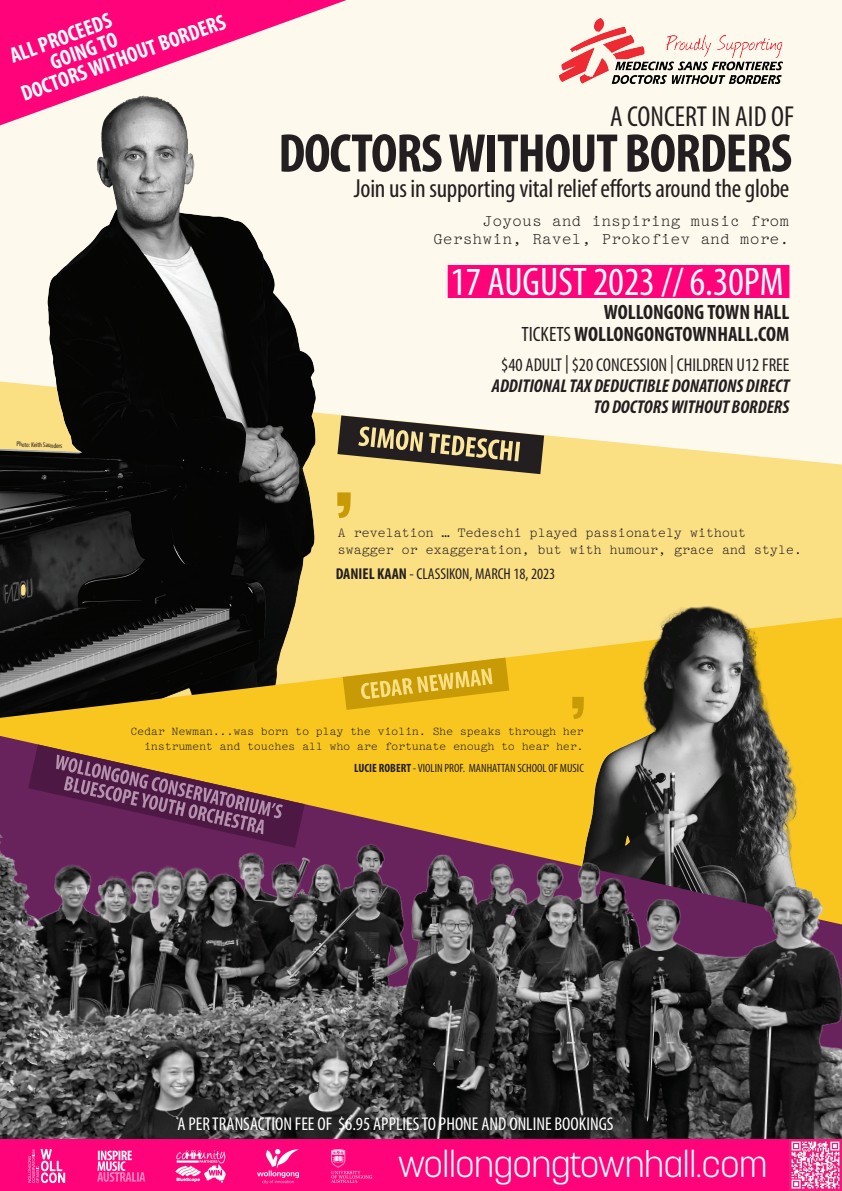
<style>
.page{position:relative;width:842px;height:1191px;background:#fff}
.page>*{position:absolute;margin:0;border:0;box-sizing:border-box;transform-origin:0 0}
.t1{font:700 condensed 54.8px "Myriad Pro";letter-spacing:-.02em;color:#231f20}
.Paragraph_Style_1{font:condensed 40px "Myriad Pro";color:#fff}
.t2{font:300 36px "Korolev";letter-spacing:-.01em;color:#fff}
.t3{font:condensed 29px "Myriad Pro";color:#231f20}
.t4{font:condensed 26.2px "Myriad Pro";letter-spacing:-.01em;color:#231f20}
.t5{font:700 condensed 22px "Myriad Pro";color:#fff}
.t6{font:700 condensed 20.8px "Myriad Pro";color:#231f20}
.t7{font:italic 700 condensed 18.6px "Myriad Pro";color:#231f20}
.t8{font:condensed 18.6px "Myriad Pro";color:#fff}
.t9{font:condensed 18.6px "Myriad Pro";color:#231f20}
.t10{font:16.4px "Pica 10 Pitch BT";color:#231f20}
.t11{font:condensed 15.8px "Myriad Pro";color:#231f20}
.t12{font:14px/16.8px "Pica 10 Pitch BT";letter-spacing:-.03em;color:#231f20}
.t13{font:12px/14.4px "Pica 10 Pitch BT";letter-spacing:-.03em;color:#231f20;text-align:right}
.t14{font:condensed 12px "Myriad Pro";color:#231f20}
.t15{font:condensed 7px "Myriad Pro";color:#231f20}
.s1{font-weight:400}
.s2{font-weight:700}
</style>
<div class="page">
<div style="left:315px;top:0;width:527px;height:381px;background:#fdf9ec"></div>
<svg style="left:315px;top:381px;width:527px;height:236px;background:#fbe59f"></svg>
<svg style="left:337px;top:415px;width:207px;height:59px;background:#8b8064"></svg>
<div style="left:315px;top:0;width:32px;height:125px;background:#fdf9ec"></div>
<div style="left:448px;top:265px;width:341px;height:33px;background:#ff037a"></div>
<img style="left:0;top:0;width:315px;height:617px">
<svg style="left:0;top:617px;width:842px;height:119px;background:#a78d36"></svg>
<img style="left:572px;top:592px;width:251px;height:144px">
<svg style="left:572px;top:697px;width:12px;height:22px"></svg>
<svg style="left:0;top:736px;width:842px;height:90px;background:#bd9936"></svg>
<img style="left:0;top:826px;width:842px;height:313px">
<div style="left:0;top:1139px;width:842px;height:52px;background:#ff037a"></div>
<img style="left:790px;top:1139px;width:52px;height:52px">
<svg style="left:337px;top:492px;width:14px;height:26px"></svg>
<svg style="left:343px;top:657px;width:166px;height:53px;background:#e1b832"></svg>
<svg style="left:28px;top:744px;width:277px;height:104px;background:#90594c"></svg>
<img style="left:559px;top:18px;width:224px;height:65px">
<img style="left:175px;top:1150px;width:51px;height:33px">
<img style="left:258px;top:1149px;width:41px;height:34px">
<img style="left:331px;top:1149px;width:40px;height:33px">
<svg style="left:97px;top:1150px;width:48px;height:31px"></svg>
<svg style="left:28px;top:1148px;width:37px;height:35px"></svg>
<p class="t5" style="left:6px;top:43px;width:108px;rotate:-20deg">ALL PROCEEDS</p>
<p class="t5" style="left:17px;top:82px;width:217px;rotate:-20deg">DOCTORS WITHOUT BORDERS</p>
<p class="t5" style="left:46px;top:50px;width:72px;rotate:-20deg">GOING TO</p>
<p class="t15" style="left:17px;top:440px;width:47px;rotate:2deg">Photo: Keith Saunders</p>
<p class="t3" style="left:610px;top:99px;width:185px">A CONCERT IN AID OF</p>
<p class="t1" style="left:278px;top:119px;width:515px">DOCTORS WITHOUT BORDERS</p>
<p class="t4" style="left:354px;top:173px;width:437px">Join us in supporting vital relief efforts around the globe</p>
<p class="t10" style="left:482px;top:211px;width:308px">Joyous and inspiring music from</p>
<p class="t10" style="left:433px;top:230px;width:358px">Gershwin, Ravel, Prokofiev and more.</p>
<p class="Paragraph_Style_1" style="left:450px;top:258px;width:335px">17 AUGUST 2023 // 6.30PM</p>
<p class="t6" style="left:604px;top:299px;width:187px">WOLLONGONG TOWN HALL</p>
<p class="t6" style="left:521px;top:321px;width:270px"><span class="s1">TICKETS</span> WOLLONGONGTOWNHALL.COM</p>
<p class="t9" style="left:501px;top:354px;width:290px">$40 ADULT | $20 CONCESSION | CHILDREN U12 FREE</p>
<p class="t7" style="left:492px;top:374px;width:299px">ADDITIONAL TAX DEDUCTIBLE DONATIONS DIRECT</p>
<p class="t7" style="left:594px;top:395px;width:197px">TO DOCTORS WITHOUT BORDERS</p>
<p class="t12" style="left:337px;top:524px;width:466px">A revelation … Tedeschi played passionately without swagger or exaggeration, but with humour, grace and style.</p>
<p class="t11" style="left:336px;top:564px;width:221px"><span class="s2">DANIEL KAAN</span> - CLASSIKON, MARCH 18, 2023</p>
<p class="t13" style="left:130px;top:724px;width:455px">Cedar Newman...was born to play the violin. She speaks through her instrument and touches all who are fortunate enough to hear her.</p>
<p class="t14" style="left:354px;top:761px;width:231px"><span class="s2">LUCIE ROBERT</span> - VIOLIN PROF. MANHATTAN SCHOOL OF MUSIC</p>
<p class="t8" style="left:177px;top:1112px;width:438px">A PER TRANSACTION FEE OF $6.95 APPLIES TO PHONE AND ONLINE BOOKINGS</p>
<p class="t2" style="left:398px;top:1141px;width:371px">wollongongtownhall.com</p>
</div>
